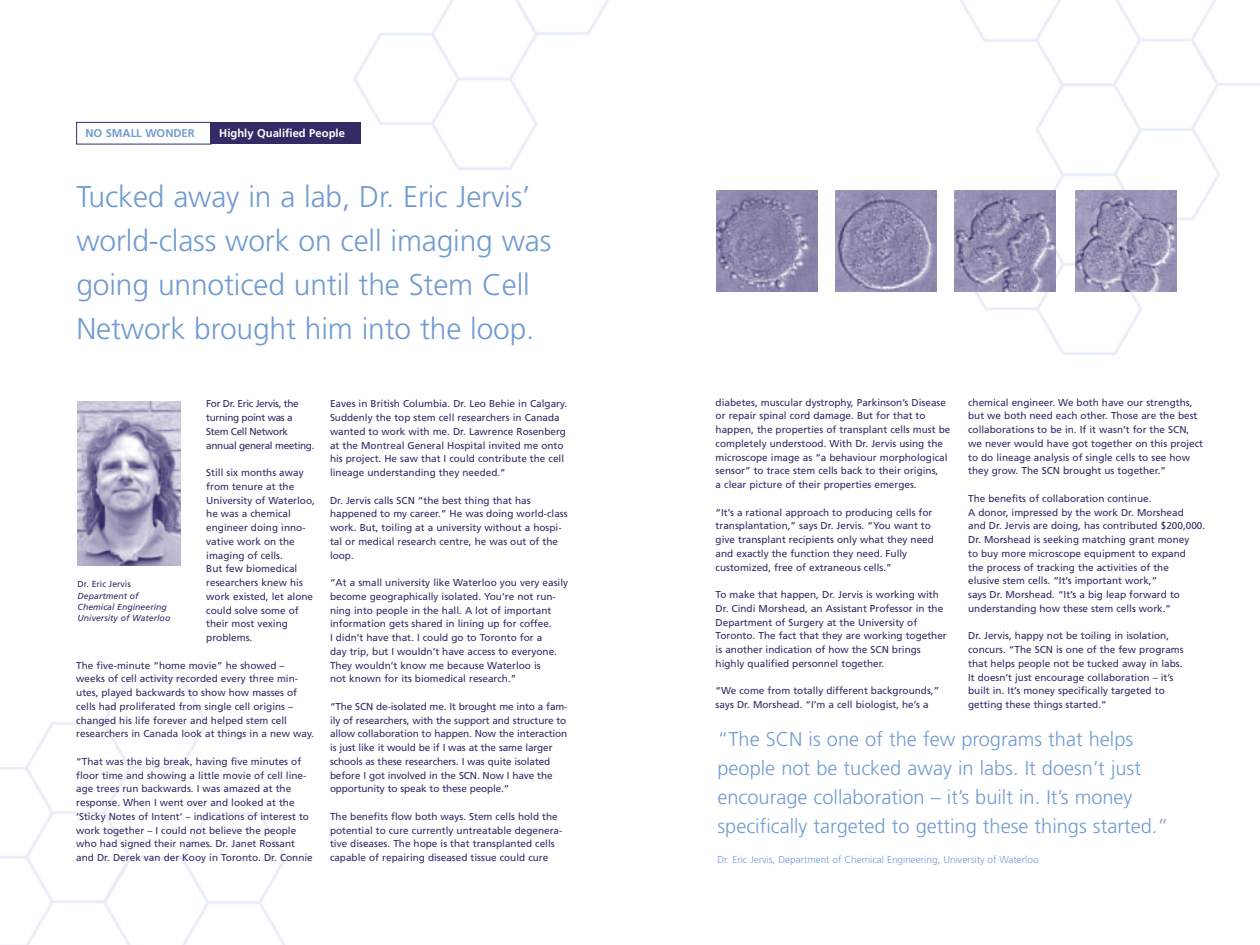
<style>
.page{position:relative;width:1260px;height:945px;background:#fff}
.page>*{position:absolute;margin:0;border:0;box-sizing:border-box;transform-origin:0 0}
.t1{font:300 30px/43.8px "Frutiger";letter-spacing:-.005em;color:#729cd1}
.t2{font:300 20px/28.8px "Frutiger";color:#729cd1}
.t3{font:700 11.25px "Frutiger";color:#fff}
.t4{font:700 11.25px "Frutiger";color:#729cd1}
.t5{font:10px/13.8px "Frutiger";color:#342b65}
.t6{font:10px/13.8px "Frutiger";letter-spacing:-.035em;color:#342b65}
.t7{font:300 10px "Frutiger";color:#729cd1}
.t8{font:italic 8.75px/11.2px "Frutiger";color:#342b65}
.t9{font:8.75px "Frutiger";color:#342b65}
</style>
<div class="page">
<img style="left:353px;top:0;width:256px;height:169px">
<img style="left:925px;top:0;width:335px;height:354px">
<img style="left:0;top:677px;width:287px;height:268px">
<div style="left:210px;top:122px;width:151px;height:22px;background:#342b65"></div>
<div style="left:76px;top:122px;width:135px;height:22px;border:1px solid #342b65"></div>
<img style="left:78px;top:401px;width:103px;height:164px">
<img style="left:716px;top:190px;width:101px;height:102px">
<img style="left:836px;top:190px;width:101px;height:101px">
<img style="left:954px;top:190px;width:101px;height:102px">
<img style="left:1075px;top:190px;width:102px;height:102px">
<p class="t4" style="left:85px;top:128px;width:111px">NO SMALL WONDER</p>
<p class="t3" style="left:219px;top:128px;width:127px">Highly Qualified People</p>
<h1 class="t1" style="left:76px;top:177px;width:476px">Tucked away in a lab, Dr. Eric Jervis’ world-class work on cell imaging was going unnoticed until the Stem Cell Network brought him into the loop.</h1>
<p class="t6" style="left:206px;top:398px;width:110px">For Dr. Eric Jervis, the turning point was a<br>Stem Cell Network annual general meeting.</p>
<p class="t5" style="left:206px;top:467px;width:110px">Still six months away from tenure at the<br>University of Waterloo, he was a chemical engineer doing inno&shy;vative work on the imaging of cells.<br>But few biomedical researchers knew his work existed, let alone could solve some of their most vexing problems.</p>
<p class="t5" style="left:76px;top:659px;width:239px">The five-minute “home movie” he showed – weeks of cell activity recorded every three min&shy;utes, played backwards to show how masses of cells had proliferated from single cell origins – changed his life forever and helped stem cell researchers in Canada look at things in a new way.</p>
<p class="t5" style="left:76px;top:755px;width:238px">“That was the big break, having five minutes of floor time and showing a little movie of cell line&shy;age trees run backwards. I was amazed at the response. When I went over and looked at the ‘Sticky Notes of Intent’ – indications of interest to work together – I could not believe the people who had signed their names. Dr. Janet Rossant and Dr. Derek van der Kooy in Toronto. Dr. Connie</p>
<p class="t9" style="left:78px;top:581px;width:55px">Dr. Eric Jervis</p>
<p class="t8" style="left:78px;top:591px;width:94px">Department of<br>Chemical Engineering<br>University of Waterloo</p>
<p class="t5" style="left:330px;top:398px;width:239px">Eaves in British Columbia. Dr. Leo Behie in Calgary.<br>Suddenly the top stem cell researchers in Canada wanted to work with me. Dr. Lawrence Rosenberg at the Montreal General Hospital invited me onto his project. He saw that I could contribute the cell lineage understanding they needed.”</p>
<p class="t5" style="left:330px;top:494px;width:239px">Dr. Jervis calls SCN “the best thing that has happened to my career.” He was doing world-class work. But, toiling at a university without a hospi&shy;tal or medical research centre, he was out of the loop.</p>
<p class="t5" style="left:330px;top:577px;width:240px">“At a small university like Waterloo you very easily become geographically isolated. You’re not run&shy;ning into people in the hall. A lot of important information gets shared in lining up for coffee.<br>I didn’t have that. I could go to Toronto for a<br>day trip, but I wouldn’t have access to everyone.<br>They wouldn’t know me because Waterloo is<br>not known for its biomedical research.”</p>
<p class="t5" style="left:330px;top:700px;width:239px">“The SCN de-isolated me. It brought me into a fam&shy;ily of researchers, with the support and structure to allow collaboration to happen. Now the interaction is just like it would be if I was at the same larger schools as these researchers. I was quite isolated before I got involved in the SCN. Now I have the opportunity to speak to these people.”</p>
<p class="t5" style="left:330px;top:810px;width:234px">The benefits flow both ways. Stem cells hold the potential to cure currently untreatable degenera&shy;tive diseases. The hope is that transplanted cells capable of repairing diseased tissue could cure</p>
<p class="t5" style="left:716px;top:396px;width:236px">diabetes, muscular dystrophy, Parkinson’s Disease or repair spinal cord damage. But for that to happen, the properties of transplant cells must be completely understood. With Dr. Jervis using the microscope image as “a behaviour morphological sensor” to trace stem cells back to their origins,<br>a clear picture of their properties emerges.</p>
<p class="t5" style="left:716px;top:506px;width:220px">“It’s a rational approach to producing cells for transplantation,” says Dr. Jervis. “You want to give transplant recipients only what they need and exactly the function they need. Fully customized, free of extraneous cells.”</p>
<p class="t5" style="left:716px;top:589px;width:233px">To make that happen, Dr. Jervis is working with Dr. Cindi Morshead, an Assistant Professor in the Department of Surgery at the University of Toronto. The fact that they are working together is another indication of how the SCN brings highly qualified personnel together.</p>
<p class="t5" style="left:716px;top:685px;width:225px">“We come from totally different backgrounds,” says Dr. Morshead. “I’m a cell biologist, he’s a</p>
<p class="t5" style="left:968px;top:396px;width:236px">chemical engineer. We both have our strengths, but we both need each other. Those are the best collaborations to be in. If it wasn’t for the SCN, we never would have got together on this project to do lineage analysis of single cells to see how they grow. The SCN brought us together.”</p>
<p class="t5" style="left:968px;top:492px;width:239px">The benefits of collaboration continue.<br>A donor, impressed by the work Dr. Morshead<br>and Dr. Jervis are doing, has contributed $200,000.<br>Dr. Morshead is seeking matching grant money<br>to buy more microscope equipment to expand<br>the process of tracking the activities of the<br>elusive stem cells. “It’s important work,”<br>says Dr. Morshead. “It’s a big leap forward to understanding how these stem cells work.”</p>
<p class="t5" style="left:968px;top:630px;width:217px">Dr. Jervis, happy not be toiling in isolation, concurs. “The SCN is one of the few programs that helps people not be tucked away in labs.<br>It doesn’t just encourage collaboration – it’s built in. It’s money specifically targeted to getting these things started.”</p>
<h2 class="t2" style="left:718px;top:726px;width:453px">“The SCN is one of the few programs that helps people not be tucked away in labs. It doesn’t just encourage collaboration – it’s built in. It’s money specifically targeted to getting these things started.”</h2>
<p class="t7" style="left:718px;top:855px;width:323px">Dr. Eric Jervis, Department of Chemical Engineering, University of Waterloo</p>
</div>
